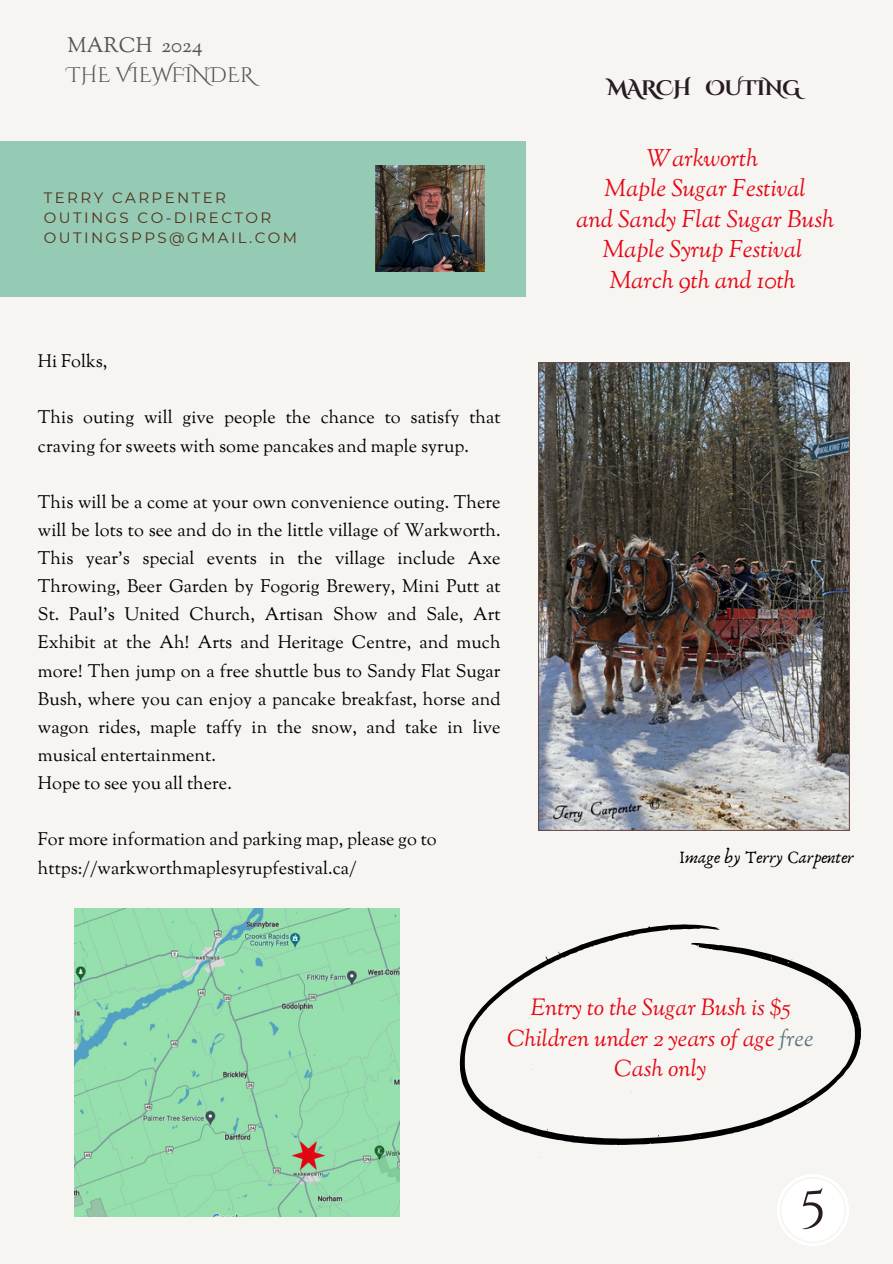
<style>
.page{position:relative;width:893px;height:1264px;background:#fff}
.page>*{position:absolute;margin:0;border:0;box-sizing:border-box;transform-origin:0 0}
.t1{font:54px "Cinzel Decorative";color:#291b25}
.t2{font:italic 24px/30.3px "Sorts Mill Goudy";color:#e60714;text-align:center}
.t3{font:italic 23.25px/30.3px "Sorts Mill Goudy";color:#e60714;text-align:center}
.t4{font:21px/30.3px "Cinzel Decorative";color:#545454}
.t5{font:700 21px "Cinzel Decorative";letter-spacing:-.02em;color:#291b25}
.t6{font:18px/28.2px "Sorts Mill Goudy";color:#000}
.t7{font:18px "Anaktoria";color:#000}
.t8{font:15px "Montserrat";letter-spacing:.16em;color:#522e19}
.s1{font-family:"Sorts Mill Goudy"}
.s2{color:#637680}
</style>
<div class="page">
<div style="left:0;top:0;width:892px;height:1263px;background:#f6f5f1"></div>
<div style="left:0;top:141px;width:525px;height:155px;background:#95cbb4"></div>
<img style="left:375px;top:166px;width:109px;height:106px">
<svg style="left:777px;top:1174px;width:72px;height:72px"></svg>
<div style="left:781px;top:1178px;width:63px;height:63px;background:#fff;border-radius:50%"></div>
<svg style="left:459px;top:924px;width:402px;height:221px"></svg>
<img style="left:74px;top:908px;width:325px;height:308px">
<img style="left:538px;top:362px;width:311px;height:468px">
<h4 class="t4" style="left:67px;top:31px;width:188px"><span class="s1">MARCH 2024<br></span>THE VIEWFINDER</h4>
<h4 class="t8" style="left:44px;top:188px;width:184px">TERRY CARPENTER</h4>
<h4 class="t8" style="left:44px;top:209px;width:229px">OUTINGS CO-DIRECTOR</h4>
<h4 class="t8" style="left:44px;top:229px;width:255px">OUTINGSPPS@GMAIL.COM</h4>
<p class="t6" style="left:38px;top:348px;width:71px">Hi Folks,</p>
<p class="t6" style="left:38px;top:405px;width:464px">This outing will give people the chance to satisfy that craving for sweets with some pancakes and maple syrup.</p>
<p class="t6" style="left:38px;top:489px;width:464px">This will be a come at your own convenience outing. There will be lots to see and do in the little village of Warkworth.<br>This year’s special events in the village include Axe Throwing, Beer Garden by Fogorig Brewery, Mini Putt at St. Paul’s United Church, Artisan Show and Sale, Art Exhibit at the Ah! Arts and Heritage Centre, and much more! Then jump on a free shuttle bus to Sandy Flat Sugar Bush, where you can enjoy a pancake breakfast, horse and wagon rides, maple taffy in the snow, and take in live musical entertainment.<br>Hope to see you all there.</p>
<h1 class="t6" style="left:38px;top:827px;width:400px">For more information and parking map, please go to https://warkworthmaplesyrupfestival.ca/</h1>
<p class="t5" style="left:607px;top:74px;width:195px">MARCH OUTING</p>
<h4 class="t2" style="left:576px;top:145px;width:259px">Warkworth<br>Maple Sugar Festival<br>and Sandy Flat Sugar Bush<br>Maple Syrup Festival<br>March 9th and 10th</h4>
<h1 class="t7" style="left:679px;top:846px;width:177px">Image by Terry Carpenter</h1>
<p class="t3" style="left:507px;top:994px;width:308px">Entry to the Sugar Bush is $5<br>Children under 2 years of age <span class="s2">free<br></span>Cash only</p>
<p class="t1" style="left:799px;top:1169px;width:28px">5</p>
</div>
